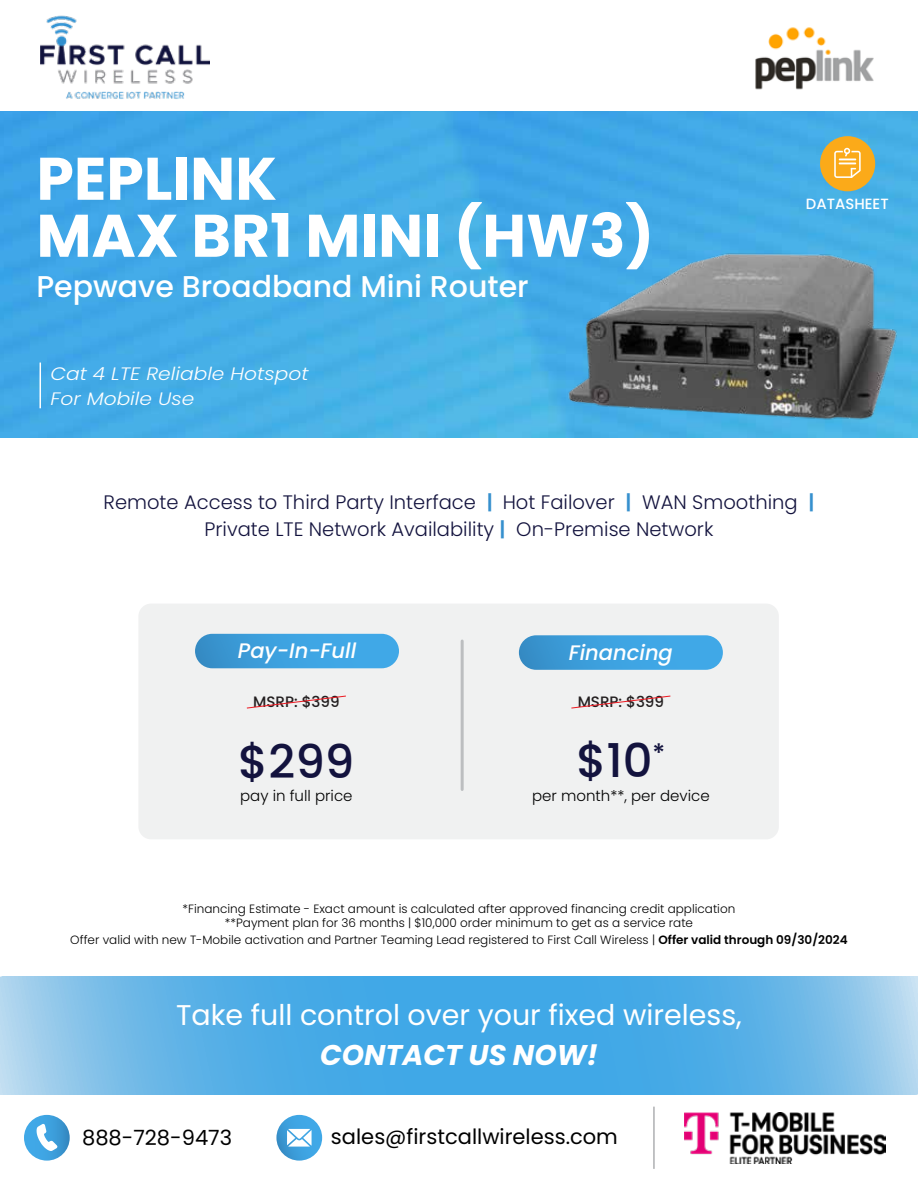
<style>
.page{position:relative;width:918px;height:1188px;background:#fff}
.page>*{position:absolute;margin:0;border:0;box-sizing:border-box;transform-origin:0 0}
.t1{font:700 60px/57px "Poppins";color:#fff}
.t2{font:500 46.5px "Poppins";color:#13133e}
.t3{font:500 46.2px "Poppins";color:#13133e}
.t4{font:500 30px "Poppins";color:#fff}
.t5{font:28.5px "Poppins";color:#fff}
.t6{font:italic 700 28.5px "Poppins";color:#fff}
.t7{font:21px "Poppins";color:#000}
.t8{font:italic 500 21px "Poppins";color:#fff}
.t9{font:300 19.5px/26.4px "Poppins";color:#13133e;text-align:center}
.t10{font:italic 300 18px/25.5px "Poppins";color:#fff;scale:1.12 1}
.t11{font:500 15.15px "Poppins";color:#231f20}
.t12{font:300 15px "Poppins";color:#000}
.t13{font:500 14.85px "Poppins";color:#fff}
.t14{font:300 12px/14.4px "Poppins";color:#000;text-align:center}
.s1{font-weight:600;color:#3690ce}
.s2{font-weight:600}
</style>
<div class="page">
<img style="left:685px;top:1112px;width:201px;height:51px">
<hr style="left:653px;top:1107px;width:2px;height:62px;background:#939598">
<svg style="left:24px;top:1115px;width:46px;height:46px"></svg>
<svg style="left:276px;top:1115px;width:46px;height:46px"></svg>
<svg style="left:0;top:976px;width:918px;height:119px;background:#5eb3e7"></svg>
<img style="left:0;top:111px;width:918px;height:327px">
<hr style="left:39px;top:363px;width:2px;height:45px;background:#fff">
<div style="left:820px;top:136px;width:55px;height:55px;background:#fbaa19;border-radius:50%"></div>
<svg style="left:834px;top:148px;width:27px;height:30px"></svg>
<img style="left:40px;top:15px;width:170px;height:127px">
<img style="left:755px;top:27px;width:119px;height:63px">
<img style="left:558px;top:234px;width:347px;height:204px">
<div style="left:138px;top:604px;width:641px;height:235px;background:#f0f1f1;border-radius:13px"></div>
<svg style="left:571px;top:695px;width:100px;height:14px"></svg>
<div style="left:519px;top:635px;width:204px;height:35px;background:linear-gradient(to right,#3893cd,#43aeee);border-radius:17px"></div>
<svg style="left:246px;top:695px;width:100px;height:14px"></svg>
<div style="left:195px;top:634px;width:204px;height:34px;background:linear-gradient(to right,#3892cd,#43aeee);border-radius:17px"></div>
<hr style="left:461px;top:641px;width:3px;height:149px;background:#bcbec0">
<h1 class="t1" style="left:36px;top:151px;width:619px">PEPLINK<br>MAX BR1 MINI (HW3)</h1>
<h3 class="t4" style="left:36px;top:269px;width:494px">Pepwave Broadband Mini Router</h3>
<h3 class="t10" style="left:50px;top:361px;width:232px">Cat 4 LTE Reliable Hotspot<br>For Mobile Use</h3>
<p class="t13" style="left:806px;top:195px;width:84px">DATASHEET</p>
<h3 class="t9" style="left:104px;top:489px;width:712px">Remote Access to Third Party Interface <span class="s1">|</span> Hot Failover <span class="s1">|</span> WAN Smoothing <span class="s1">|<br></span>Private LTE Network Availability <span class="s1">|</span> On-Premise Network</h3>
<h3 class="t8" style="left:238px;top:639px;width:120px">Pay-In-Full</h3>
<h3 class="t8" style="left:569px;top:640px;width:106px">Financing</h3>
<p class="t11" style="left:253px;top:693px;width:88px">MSRP: $399</p>
<p class="t11" style="left:578px;top:693px;width:88px">MSRP: $399</p>
<h3 class="t3" style="left:238px;top:735px;width:118px">$299</h3>
<h2 class="t2" style="left:576px;top:733px;width:91px">$10<sup>*</sup></h2>
<p class="t12" style="left:240px;top:787px;width:114px">pay in full price</p>
<p class="t12" style="left:532px;top:787px;width:179px">per month**, per device</p>
<p class="t14" style="left:183px;top:902px;width:554px">*Financing Estimate - Exact amount is calculated after approved financing credit application **Payment plan for 36 months | $10,000 order minimum to get as a service rate</p>
<p class="t14" style="left:70px;top:933px;width:779px">Offer valid with new T-Mobile activation and Partner Teaming Lead registered to First Call Wireless | <span class="s2">Offer valid through 09/30/2024</span></p>
<h3 class="t5" style="left:176px;top:998px;width:567px">Take full control over your fixed wireless,</h3>
<h3 class="t6" style="left:320px;top:1039px;width:279px">CONTACT US NOW!</h3>
<h3 class="t7" style="left:82px;top:1126px;width:151px">888-728-9473</h3>
<h3 class="t7" style="left:331px;top:1124px;width:288px">sales@firstcallwireless.com</h3>
</div>
